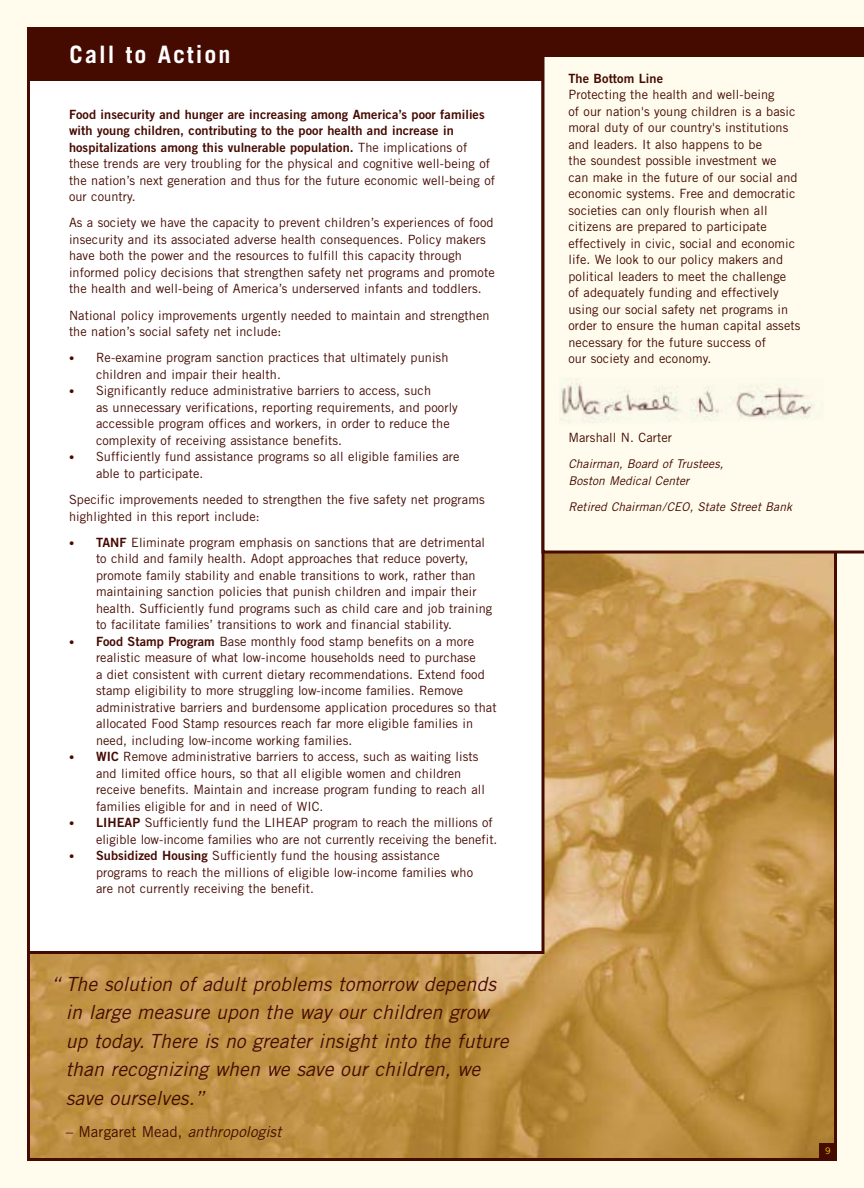
<style>
.page{position:relative;width:864px;height:1188px;background:#fffcee}
.page>*{position:absolute;margin:0;border:0;box-sizing:border-box;transform-origin:0 0}
.t1{font:700 24px "Trade Gothic";letter-spacing:.085em;color:#fff}
.t2{font:italic 19.5px/28.5px "Trade Gothic";letter-spacing:.005em;color:#450a00}
.t3{font:15px "Trade Gothic";letter-spacing:.005em;color:#450a00}
.t4{font:12.75px/16.5px "Trade Gothic";letter-spacing:.005em;color:#450a00}
.t5{font:12.75px/16.5px "Trade Gothic Bold Two";letter-spacing:.005em;color:#450a00}
.t6{font:italic 12px/16.5px "Trade Gothic";letter-spacing:.005em;color:#450a00}
.t7{font:9px "Trade Gothic";color:#ffd000}
.s1{font-family:"Trade Gothic"}
.s2{font-family:"Trade Gothic Bold Two";font-size:10.5px}
.s3{font-family:"Trade Gothic Bold Two"}
.s4{font-style:italic}
</style>
<div class="page">
<img style="left:31px;top:554px;width:802px;height:603px">
<div style="left:28px;top:56px;width:515px;height:896px;background:#fff"></div>
<div style="left:819px;top:1143px;width:18px;height:18px;background:#450a00"></div>
<div style="left:27px;top:27px;width:837px;height:54px;background:#450a00"></div>
<svg style="left:542px;top:54px;width:322px;height:500px"></svg>
<div style="left:560px;top:378px;width:264px;height:51px;background:#fffcee"></div>
<img style="left:560px;top:379px;width:254px;height:44px">
<h1 class="t1" style="left:70px;top:46px;width:162px">Call to Action</h1>
<p class="t5" style="left:69px;top:107px;width:417px">Food insecurity and hunger are increasing among America’s poor families with young children, contributing to the poor health and increase in hospitalizations among this vulnerable population. <span class="s1">The implications of</span></p>
<p class="t4" style="left:69px;top:157px;width:428px">these trends are very troubling for the physical and cognitive well-being of the nation’s next generation and thus for the future economic well-being of our country.</p>
<p class="t4" style="left:69px;top:216px;width:427px">As a society we have the capacity to prevent children’s experiences of food insecurity and its associated adverse health consequences. Policy makers have both the power and the resources to fulfill this capacity through informed policy decisions that strengthen safety net programs and promote the health and well-being of America’s underserved infants and toddlers.</p>
<p class="t4" style="left:69px;top:308px;width:422px">National policy improvements urgently needed to maintain and strengthen the nation’s social safety net include:</p>
<p class="t4" style="left:96px;top:351px;width:354px;text-indent:-27px"><span class="s2">•</span> Re-examine program sanction practices that ultimately punish children and impair their health.</p>
<p class="t4" style="left:96px;top:384px;width:363px;text-indent:-27px"><span class="s2">•</span> Significantly reduce administrative barriers to access, such<br>as unnecessary verifications, reporting requirements, and poorly accessible program offices and workers, in order to reduce the complexity of receiving assistance benefits.</p>
<p class="t4" style="left:96px;top:450px;width:365px;text-indent:-27px"><span class="s2">•</span> Sufficiently fund assistance programs so all eligible families are able to participate.</p>
<p class="t4" style="left:69px;top:492px;width:417px">Specific improvements needed to strengthen the five safety net programs highlighted in this report include:</p>
<p class="t4" style="left:96px;top:535px;width:398px;text-indent:-27px"><span class="s2">•</span> <span class="s3">TANF</span> Eliminate program emphasis on sanctions that are detrimental to child and family health. Adopt approaches that reduce poverty, promote family stability and enable transitions to work, rather than maintaining sanction policies that punish children and impair their health. Sufficiently fund programs such as child care and job training to facilitate families’ transitions to work and financial stability.</p>
<p class="t4" style="left:96px;top:634px;width:402px;text-indent:-27px"><span class="s2">•</span> <span class="s3">Food Stamp Program</span> Base monthly food stamp benefits on a more realistic measure of what low-income households need to purchase<br>a diet consistent with current dietary recommendations. Extend food stamp eligibility to more struggling low-income families. Remove administrative barriers and burdensome application procedures so that allocated Food Stamp resources reach far more eligible families in need, including low-income working families.</p>
<p class="t4" style="left:96px;top:750px;width:390px;text-indent:-27px"><span class="s2">•</span> <span class="s3">WIC</span> Remove administrative barriers to access, such as waiting lists and limited office hours, so that all eligible women and children receive benefits. Maintain and increase program funding to reach all families eligible for and in need of WIC.</p>
<p class="t4" style="left:96px;top:816px;width:403px;text-indent:-27px"><span class="s2">•</span> <span class="s3">LIHEAP</span> Sufficiently fund the LIHEAP program to reach the millions of eligible low-income families who are not currently receiving the benefit.</p>
<p class="t4" style="left:96px;top:849px;width:379px;text-indent:-27px"><span class="s2">•</span> <span class="s3">Subsidized Housing</span> Sufficiently fund the housing assistance programs to reach the millions of eligible low-income families who are not currently receiving the benefit.</p>
<h2 class="t2" style="left:66px;top:971px;width:444px;text-indent:-15px">“ The solution of adult problems tomorrow depends in large measure upon the way our children grow up today. There is no greater insight into the future than recognizing when we save our children, we save ourselves.”</h2>
<p class="t3" style="left:66px;top:1126px;width:217px">– Margaret Mead, <span class="s4">anthropologist</span></p>
<p class="t5" style="left:568px;top:71px;width:96px">The Bottom Line</p>
<p class="t4" style="left:568px;top:88px;width:233px">Protecting the health and well-being<br>of our nation's young children is a basic moral duty of our country's institutions and leaders. It also happens to be<br>the soundest possible investment we<br>can make in the future of our social and economic systems. Free and democratic societies can only flourish when all citizens are prepared to participate effectively in civic, social and economic life. We look to our policy makers and political leaders to meet the challenge<br>of adequately funding and effectively using our social safety net programs in order to ensure the human capital assets necessary for the future success of<br>our society and economy.</p>
<p class="t4" style="left:568px;top:430px;width:105px">Marshall N. Carter</p>
<p class="t6" style="left:568px;top:457px;width:156px">Chairman, Board of Trustees,<br>Boston Medical Center</p>
<p class="t6" style="left:568px;top:499px;width:225px">Retired Chairman/CEO, State Street Bank</p>
<p class="t7" style="left:825px;top:1148px;width:7px">9</p>
</div>
